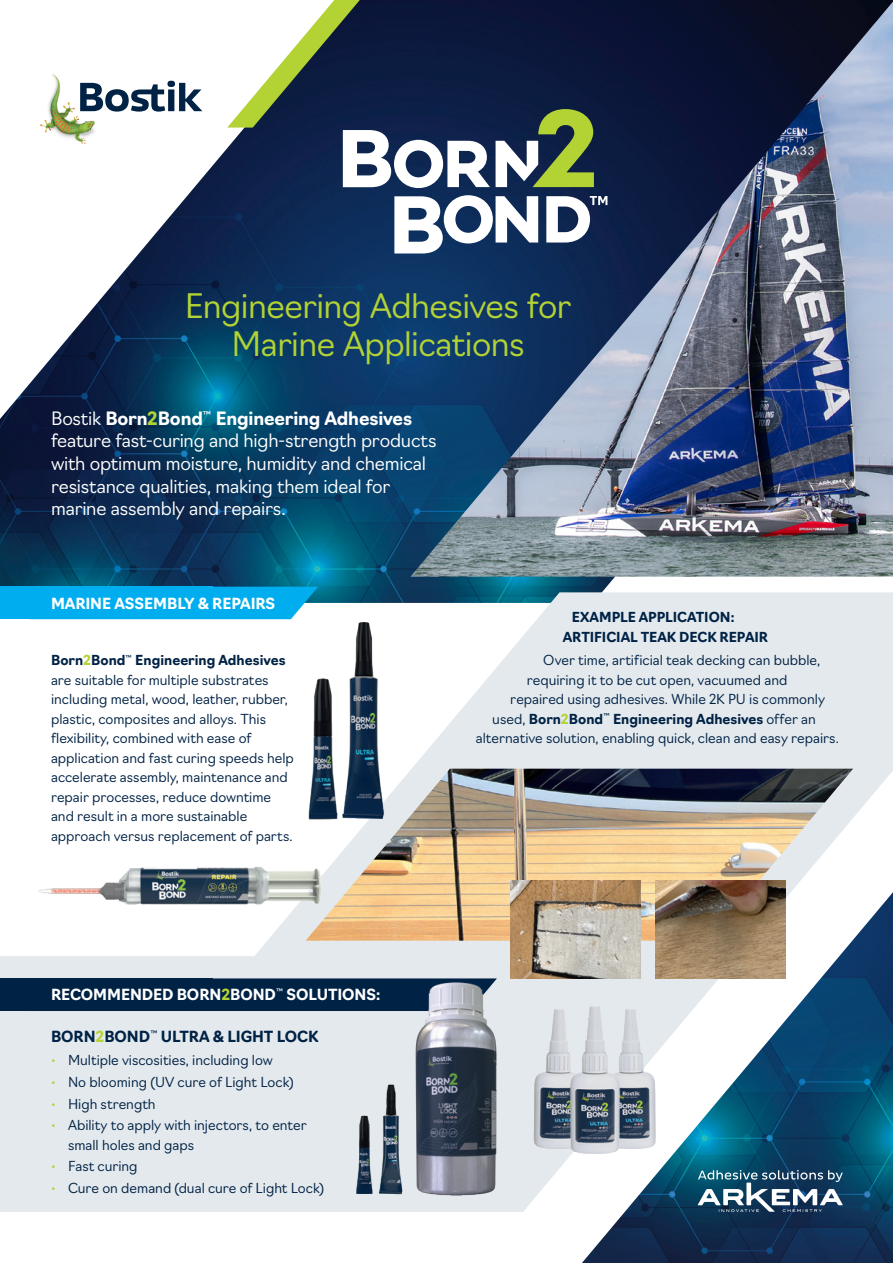
<style>
.page{position:relative;width:893px;height:1263px;background:#fff}
.page>*{position:absolute;margin:0;border:0;box-sizing:border-box;transform-origin:0 0}
.t1{font:300 33px/37.5px "Navigo";letter-spacing:-.015em;color:#b3d234;text-align:center}
.t2{font:300 18px/22.5px "Navigo";letter-spacing:-.015em;color:#fff}
.t3{font:700 15px "Navigo";letter-spacing:-.005em;color:#fff}
.t4{font:700 15px "Navigo";letter-spacing:-.005em;color:#002245}
.t5{font:300 13.5px/19.5px "Navigo";color:#002245}
.t6{font:700 13.5px/19.5px "Navigo";color:#002245}
.s1{font-weight:700}
.s2{font-weight:700;color:#b3d234}
.s3{color:#b3d234}
.s4{font-weight:300}
</style>
<div class="page">
<img style="left:0;top:0;width:893px;height:592px">
<div style="left:0;top:956px;width:571px;height:256px;background:#e4e9ed"></div>
<svg style="left:208px;top:592px;width:685px;height:419px;fill:#e4e9ed"></svg>
<img style="left:306px;top:769px;width:547px;height:172px">
<img style="left:582px;top:892px;width:311px;height:371px">
<svg style="left:0;top:0;width:352px;height:419px"></svg>
<img style="left:410px;top:2px;width:483px;height:575px">
<img style="left:510px;top:881px;width:130px;height:97px">
<img style="left:655px;top:881px;width:130px;height:97px">
<div style="left:0;top:978px;width:213px;height:33px;background:#002245"></div>
<div style="left:0;top:587px;width:213px;height:32px;background:#00aeef"></div>
<svg style="left:213px;top:587px;width:105px;height:32px;background:#18b3ed"></svg>
<div style="left:213px;top:978px;width:284px;height:33px;background:#002245"></div>
<img style="left:38px;top:865px;width:285px;height:41px">
<img style="left:306px;top:677px;width:34px;height:143px">
<img style="left:341px;top:621px;width:45px;height:199px">
<img style="left:532px;top:1008px;width:36px;height:141px">
<img style="left:622px;top:1008px;width:35px;height:141px">
<img style="left:568px;top:1005px;width:54px;height:150px">
<img style="left:409px;top:980px;width:92px;height:217px">
<img style="left:355px;top:1115px;width:19px;height:80px">
<img style="left:378px;top:1083px;width:25px;height:111px">
<svg style="left:227px;top:0;width:263px;height:188px"></svg>
<svg style="left:496px;top:109px;width:98px;height:78px;background:#6b7e5d"></svg>
<svg style="left:394px;top:195px;width:144px;height:58px"></svg>
<svg style="left:546px;top:196px;width:61px;height:46px"></svg>
<img style="left:43px;top:72px;width:55px;height:74px">
<img style="left:40px;top:74px;width:55px;height:69px">
<svg style="left:80px;top:81px;width:122px;height:31px"></svg>
<svg style="left:697px;top:1170px;width:145px;height:42px"></svg>
<p class="t1" style="left:185px;top:285px;width:388px">Engineering Adhesives for<br>Marine Applications</p>
<p class="t2" style="left:51px;top:406px;width:387px">Bostik <span class="s1">Born</span><span class="s2">2</span><span class="s1">Bond</span><sup>™</sup> <span class="s1">Engineering Adhesives </span>feature fast-curing and high-strength products with optimum moisture, humidity and chemical resistance qualities, making them ideal for marine assembly and repairs.</p>
<p class="t3" style="left:51px;top:591px;width:226px">MARINE ASSEMBLY &amp; REPAIRS</p>
<p class="t5" style="left:51px;top:649px;width:244px"><span class="s1">Born</span><span class="s2">2</span><span class="s1">Bond</span><sup>™</sup> <span class="s1">Engineering Adhesives </span>are suitable for multiple substrates including metal, wood, leather, rubber, plastic, composites and alloys. This flexibility, combined with ease of application and fast curing speeds help accelerate assembly, maintenance and repair processes, reduce downtime and result in a more sustainable approach versus replacement of parts.</p>
<p class="t3" style="left:51px;top:983px;width:331px">RECOMMENDED BORN<span class="s3">2</span>BOND<sup>™</sup> SOLUTIONS:</p>
<p class="t4" style="left:51px;top:1024px;width:269px">BORN<span class="s3">2</span>BOND<sup>™</sup> ULTRA &amp; LIGHT LOCK</p>
<p class="t5" style="left:51px;top:1050px;width:223px"><span class="s2">•</span> Multiple viscosities, including low</p>
<p class="t5" style="left:51px;top:1071px;width:244px"><span class="s2">•</span> No blooming (UV cure of Light Lock)</p>
<p class="t5" style="left:51px;top:1093px;width:106px"><span class="s2">•</span> High strength</p>
<p class="t5" style="left:68px;top:1114px;width:240px;text-indent:-17px"><span class="s2">•</span> Ability to apply with injectors, to enter small holes and gaps</p>
<p class="t5" style="left:51px;top:1156px;width:88px"><span class="s2">•</span> Fast curing</p>
<p class="t5" style="left:51px;top:1177px;width:275px"><span class="s2">•</span> Cure on demand (dual cure of Light Lock)</p>
<p class="t6" style="left:563px;top:606px;width:207px;text-indent:9px">EXAMPLE APPLICATION:<br>ARTIFICIAL TEAK DECK REPAIR</p>
<p class="t5" style="left:543px;top:650px;width:278px">Over time, artificial teak decking can bubble,</p>
<p class="t5" style="left:527px;top:669px;width:262px">requiring it to be cut open, vacuumed and</p>
<p class="t5" style="left:510px;top:689px;width:316px">repaired using adhesives. While 2K PU is commonly</p>
<p class="t6" style="left:492px;top:708px;width:325px"><span class="s4">used,</span> Born<span class="s3">2</span>Bond<sup>™</sup> Engineering Adhesives <span class="s4">offer an</span></p>
<p class="t5" style="left:476px;top:728px;width:365px">alternative solution, enabling quick, clean and easy repairs.</p>
</div>
